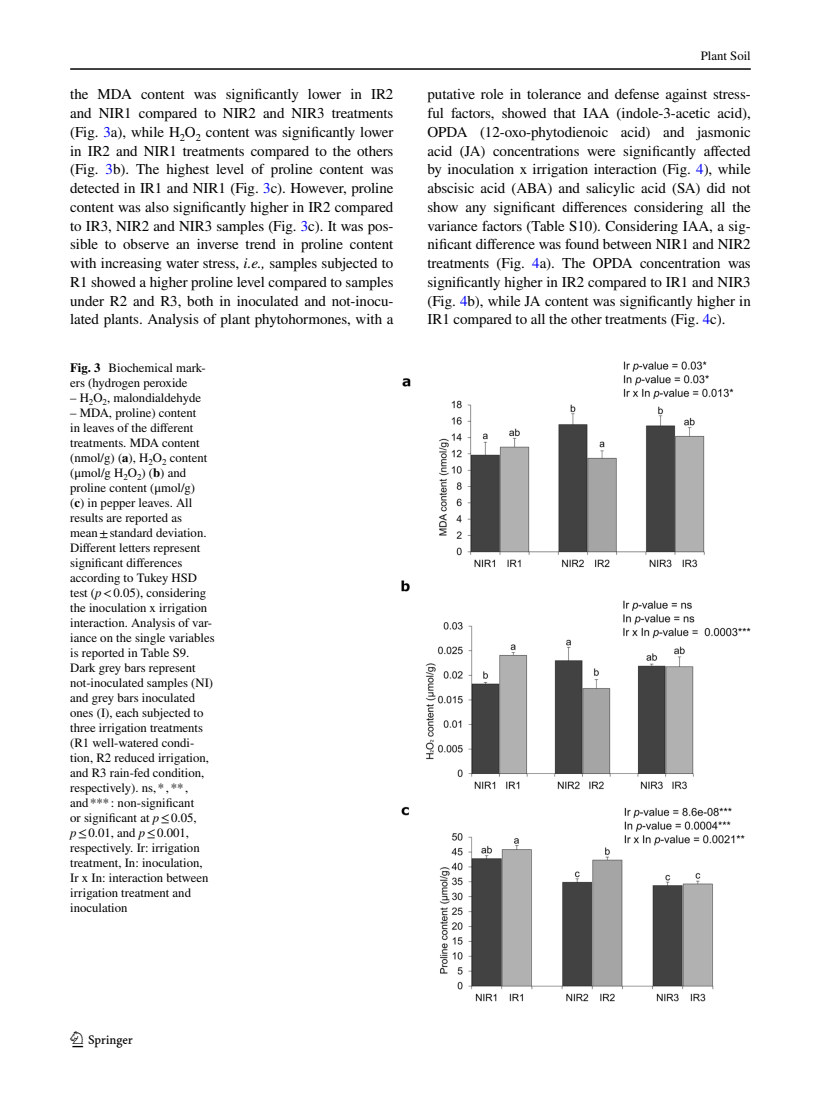
<style>
.page{position:relative;width:821px;height:1106px;background:#fff}
.page>*{position:absolute;margin:0;border:0;box-sizing:border-box;transform-origin:0 0}
.t1{font:22.5px "Springnew Regular 2";color:#000}
.t2{font:15px/18.8px "STIX";letter-spacing:-.005em;color:#000;text-align:justify}
.t3{font:12.75px/15px "STIX";color:#000}
.s1{color:#00f}
.s2{font-style:italic}
.s3{font-weight:700}
</style>
<div class="page">
<hr style="left:70px;top:68px;width:680px;height:2px;background:#000">
<img style="left:402px;top:362px;width:348px;height:639px">
<p class="t3" style="left:701px;top:49px;width:51px">Plant Soil</p>
<p class="t2" style="left:70px;top:86px;width:325px">the MDA content was significantly lower in IR2 and NIR1 compared to NIR2 and NIR3 treatments (Fig. <span class="s1">3</span>a), while H<sub>2</sub>O<sub>2</sub> content was significantly lower in IR2 and NIR1 treatments compared to the others (Fig. <span class="s1">3</span>b). The highest level of proline content was detected in IR1 and NIR1 (Fig. <span class="s1">3</span>c). However, proline content was also significantly higher in IR2 compared to IR3, NIR2 and NIR3 samples (Fig. <span class="s1">3</span>c). It was pos&shy;sible to observe an inverse trend in proline content with increasing water stress, <span class="s2">i.e.,</span> samples subjected to R1 showed a higher proline level compared to samples under R2 and R3, both in inoculated and not-inocu&shy;lated plants. Analysis of plant phytohormones, with a</p>
<p class="t2" style="left:427px;top:86px;width:325px">putative role in tolerance and defense against stress&shy;ful factors, showed that IAA (indole-3-acetic acid), OPDA (12-oxo-phytodienoic acid) and jasmonic acid (JA) concentrations were significantly affected by inoculation x irrigation interaction (Fig. <span class="s1">4</span>), while abscisic acid (ABA) and salicylic acid (SA) did not show any significant differences considering all the variance factors (Table S10). Considering IAA, a sig&shy;nificant difference was found between NIR1 and NIR2 treatments (Fig. <span class="s1">4</span>a). The OPDA concentration was significantly higher in IR2 compared to IR1 and NIR3 (Fig. <span class="s1">4</span>b), while JA content was significantly higher in IR1 compared to all the other treatments (Fig. <span class="s1">4</span>c).</p>
<p class="t3" style="left:70px;top:360px;width:137px"><span class="s3">Fig. 3</span> Biochemical mark&shy;ers (hydrogen peroxide</p>
<p class="t3" style="left:70px;top:390px;width:132px">– H<sub>2</sub>O<sub>2</sub>, malondialdehyde</p>
<p class="t3" style="left:70px;top:405px;width:146px">– MDA, proline) content<br>in leaves of the different treatments. MDA content (nmol/g) (<span class="s3">a</span>), H<sub>2</sub>O<sub>2</sub> content (μmol/g H<sub>2</sub>O<sub>2</sub>) (<span class="s3">b</span>) and proline content (μmol/g)<br>(<span class="s3">c</span>) in pepper leaves. All results are reported as mean±standard deviation.<br>Different letters represent significant differences according to Tukey HSD test (<span class="s2">p</span>&lt;0.05), considering the inoculation x irrigation interaction. Analysis of var&shy;iance on the single variables is reported in Table S9.<br>Dark grey bars represent not-inoculated samples (NI) and grey bars inoculated ones (I), each subjected to three irrigation treatments (R1 well-watered condi&shy;tion, R2 reduced irrigation, and R3 rain-fed condition, respectively). ns,*,**, and***: non-significant<br>or significant at <span class="s2">p</span>≤0.05, <span class="s2">p</span>≤0.01, and <span class="s2">p</span>≤0.001, respectively. Ir: irrigation treatment, In: inoculation,<br>Ir x In: interaction between irrigation treatment and inoculation</p>
<h1 class="t1" style="left:72px;top:1031px;width:62px">1 3</h1>
</div>
